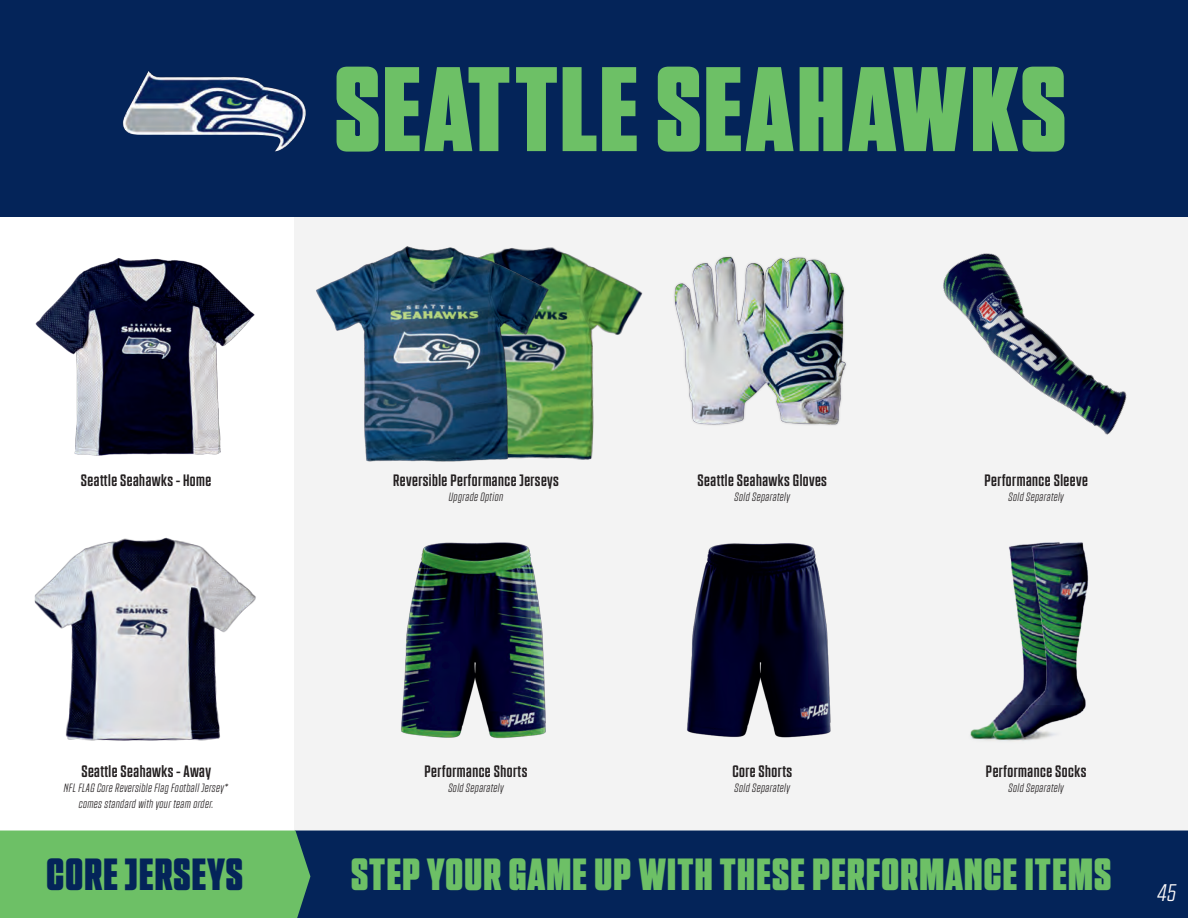
<style>
.page{position:relative;width:1188px;height:918px;background:#fff}
.page>*{position:absolute;margin:0;border:0;box-sizing:border-box;transform-origin:0 0}
.t1{font:120px "NTF Grand Black";letter-spacing:.03em;color:#6dc066}
.t2{font:45px "NTF Grand Black";letter-spacing:.03em;color:#6dc066}
.t3{font:45px "NTF Grand Black";letter-spacing:.03em;color:#042459}
.t4{font:italic 24px "NTF Grand Light";color:#fbf8f8;scale:1.05 1}
.t5{font:16.5px "NTF Grand Medium";letter-spacing:.03em;color:#231f20}
.t6{font:italic 12px/15.6px "NTF Grand Light";letter-spacing:.03em;color:#231f20;text-align:center}
</style>
<div class="page">
<div style="left:295px;top:217px;width:893px;height:615px;background:#f3f3f3"></div>
<div style="left:310px;top:831px;width:878px;height:87px;background:#042459"></div>
<div style="left:0;top:831px;width:310px;height:87px;background:#6dc066"></div>
<img style="left:687px;top:543px;width:144px;height:195px">
<img style="left:674px;top:256px;width:172px;height:169px">
<img style="left:401px;top:542px;width:145px;height:197px">
<img style="left:970px;top:542px;width:119px;height:199px">
<img style="left:943px;top:253px;width:184px;height:182px">
<img style="left:35px;top:537px;width:221px;height:204px">
<img style="left:35px;top:258px;width:220px;height:198px">
<img style="left:556px;top:249px;width:87px;height:211px">
<img style="left:316px;top:246px;width:240px;height:216px">
<div style="left:0;top:0;width:1188px;height:217px;background:#042459"></div>
<img style="left:122px;top:70px;width:184px;height:82px">
<h1 class="t1" style="left:335px;top:39px;width:733px">SEATTLE SEAHAWKS</h1>
<h3 class="t5" style="left:81px;top:470px;width:132px">Seattle Seahawks - Home</h3>
<h3 class="t5" style="left:393px;top:470px;width:167px">Reversible Performance Jerseys</h3>
<p class="t6" style="left:449px;top:489px;width:56px">Upgrade Option</p>
<h3 class="t5" style="left:698px;top:470px;width:131px">Seattle Seahawks Gloves</h3>
<p class="t6" style="left:735px;top:489px;width:57px">Sold Separately</p>
<h3 class="t5" style="left:985px;top:470px;width:105px">Performance Sleeve</h3>
<p class="t6" style="left:1009px;top:489px;width:57px">Sold Separately</p>
<h3 class="t5" style="left:81px;top:762px;width:131px">Seattle Seahawks - Away</h3>
<p class="t6" style="left:64px;top:780px;width:166px">NFL FLAG Core Reversible Flag Football Jersey* comes standard with your team order.</p>
<h3 class="t5" style="left:425px;top:762px;width:104px">Performance Shorts</h3>
<p class="t6" style="left:448px;top:780px;width:57px">Sold Separately</p>
<h3 class="t5" style="left:732px;top:762px;width:61px">Core Shorts</h3>
<p class="t6" style="left:735px;top:780px;width:57px">Sold Separately</p>
<h3 class="t5" style="left:986px;top:762px;width:102px">Performance Socks</h3>
<p class="t6" style="left:1009px;top:780px;width:57px">Sold Separately</p>
<h2 class="t3" style="left:47px;top:848px;width:198px">CORE JERSEYS</h2>
<h2 class="t2" style="left:351px;top:848px;width:761px">STEP YOUR GAME UP WITH THESE PERFORMANCE ITEMS</h2>
<h3 class="t4" style="left:1158px;top:878px;width:19px">45</h3>
</div>
